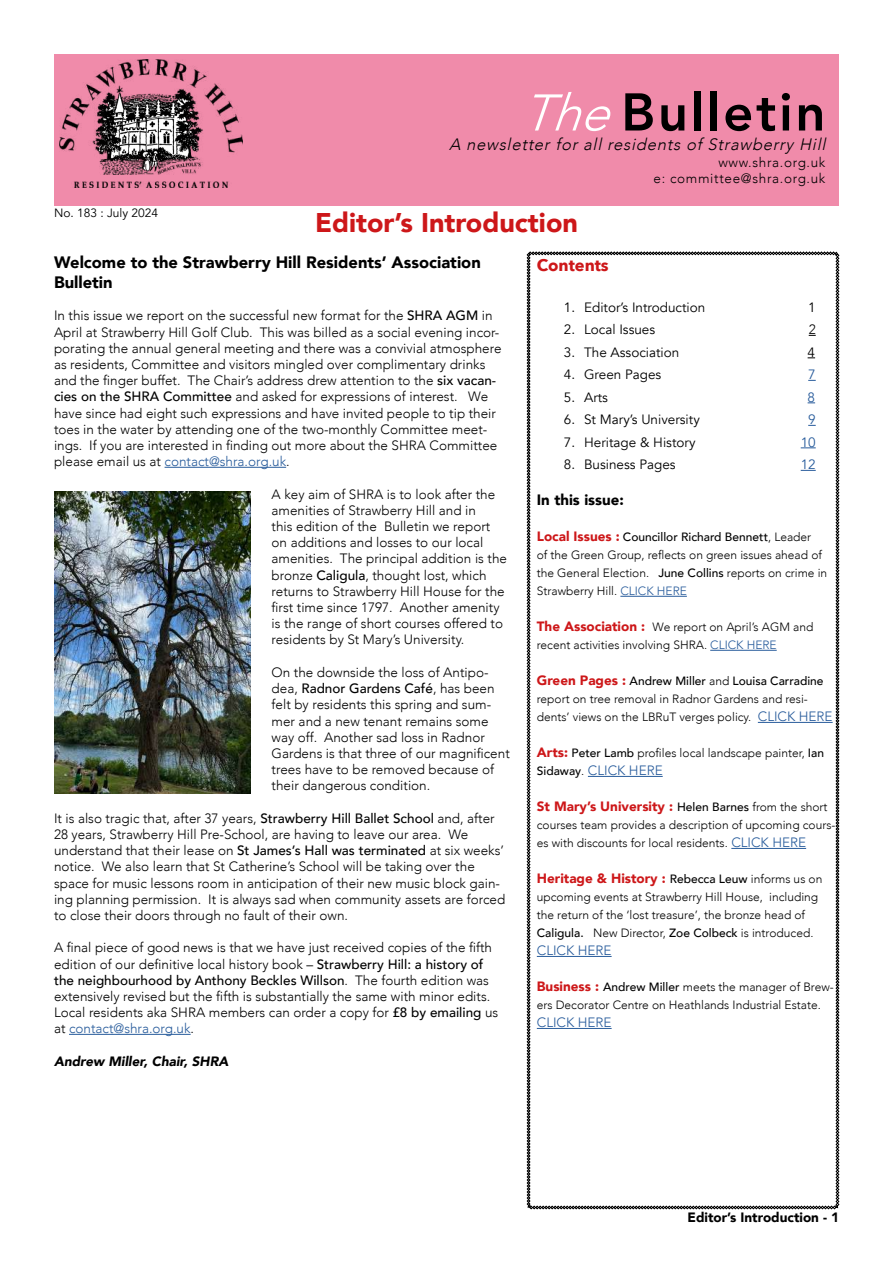
<style>
.page{position:relative;width:893px;height:1263px;background:#fff}
.page>*{position:absolute;margin:0;border:0;box-sizing:border-box;transform-origin:0 0}
.t1{font:800 52.5px "Avenir";letter-spacing:.05em;color:#000}
.t2{font:900 27px "Avenir";color:#cd1719}
.t3{font:900 16.5px/19.8px "Avenir";color:#000}
.t4{font:italic 300 16.5px "Avenir";color:#000}
.t5{font:700 16.5px "Avenir Next";color:#cd1719}
.t6{font:900 15px "Avenir";color:#000}
.t7{font:300 13.5px/16.2px "Avenir";color:#000}
.t8{font:13.5px "Avenir";color:#000}
.t9{font:900 13.5px "Avenir";color:#cd1719}
.t10{font:300 13.5px/16.2px "Avenir";letter-spacing:.05em;color:#000;text-align:right}
.t11{font:300 13.5px "Avenir";color:#275b9b}
.t12{font:italic 900 13.5px "Avenir";color:#000}
.t13{font:900 13.5px "Avenir";color:#000}
.t14{font:13.5px "Avenir";color:#275b9b}
.t15{font:300 12px/18px "Avenir";color:#000}
.t16{font:12px "Avenir";color:#000}
.s1{font-weight:300;font-style:italic;font-size:51px;color:#fff}
.s2{font-weight:500}
.s3{color:#275b9b}
.s4{font-weight:900;font-size:13.5px;color:#cd1719}
.s5{font-size:13.5px;color:#275b9b}
.s6{font-weight:500;font-size:12px;color:#000}
.s7{font-size:12px;color:#000}
.s8{font-weight:300;font-size:12px;color:#000}
</style>
<div class="page">
<div style="left:54px;top:54px;width:785px;height:151px;background:#f08baa"></div>
<hr style="left:165px;top:467px;width:121px;height:1px;background:#275b9b">
<hr style="left:69px;top:1034px;width:122px;height:1px;background:#275b9b">
<img style="left:59px;top:60px;width:184px;height:128px">
<svg style="left:527px;top:252px;width:312px;height:957px"></svg>
<img style="left:54px;top:491px;width:197px;height:302px">
<h1 class="t1" style="left:522px;top:71px;width:305px"><span class="s1">The</span>Bulletin</h1>
<p class="t4" style="left:449px;top:135px;width:382px">A newsletter for all residents of Strawberry Hill</p>
<p class="t10" style="left:653px;top:154px;width:173px">www.shra.org.uk<br>e: committee@shra.org.uk</p>
<p class="t16" style="left:54px;top:206px;width:106px">No. 183 : July 2024</p>
<p class="t3" style="left:54px;top:252px;width:428px">Welcome to the Strawberry Hill Residents’ Association<br>Bulletin</p>
<p class="t7" style="left:54px;top:308px;width:449px">In this issue we report on the successful new format for the <span class="s2">SHRA AGM</span> in April at Strawberry Hill Golf Club. This was billed as a social evening incor&shy;porating the annual general meeting and there was a convivial atmosphere as residents, Committee and visitors mingled over complimentary drinks and the finger buffet. The Chair’s address drew attention to the <span class="s2">six vacan&shy;cies on the SHRA Committee</span> and asked for expressions of interest. We have since had eight such expressions and have invited people to tip their toes in the water by attending one of the two-monthly Committee meet&shy;ings. If you are interested in finding out more about the SHRA Committee please email us at <span class="s3">contact@shra.org.uk</span>.</p>
<p class="t7" style="left:272px;top:486px;width:237px">A key aim of SHRA is to look after the amenities of Strawberry Hill and in<br>this edition of the Bulletin we report on additions and losses to our local amenities. The principal addition is the bronze <span class="s2">Caligula</span>, thought lost, which returns to Strawberry Hill House for the first time since 1797. Another amenity is the range of short courses offered to residents by St Mary’s University.</p>
<p class="t7" style="left:272px;top:664px;width:240px">On the downside the loss of Antipo&shy;dea, <span class="s2">Radnor Gardens Café</span>, has been felt by residents this spring and sum&shy;mer and a new tenant remains some way off. Another sad loss in Radnor Gardens is that three of our magnificent trees have to be removed because of their dangerous condition.</p>
<p class="t7" style="left:54px;top:810px;width:453px">It is also tragic that, after 37 years, <span class="s2">Strawberry Hill Ballet School</span> and, after 28 years, Strawberry Hill Pre-School, are having to leave our area. We understand that their lease on <span class="s2">St James’s Hall was terminated</span> at six weeks’ notice. We also learn that St Catherine’s School will be taking over the space for music lessons room in anticipation of their new music block gain&shy;ing planning permission. It is always sad when community assets are forced to close their doors through no fault of their own.</p>
<p class="t7" style="left:54px;top:939px;width:446px">A final piece of good news is that we have just received copies of the fifth edition of our definitive local history book – <span class="s2">Strawberry Hill: a history of the neighbourhood by Anthony Beckles Willson</span>. The fourth edition was extensively revised but the fifth is substantially the same with minor edits.<br>Local residents aka SHRA members can order a copy for <span class="s2">£8 by emailing</span> us at <span class="s3">contact@shra.org.uk</span>.</p>
<p class="t12" style="left:54px;top:1050px;width:176px">Andrew Miller, Chair, SHRA</p>
<h2 class="t2" style="left:315px;top:200px;width:264px">Editor’s Introduction</h2>
<p class="t5" style="left:537px;top:251px;width:73px">Contents</p>
<p class="t8" style="left:564px;top:299px;width:143px">1. Editor’s Introduction</p>
<p class="t8" style="left:808px;top:299px;width:9px">1</p>
<p class="t8" style="left:564px;top:322px;width:93px">2. Local Issues</p>
<p class="t7" style="left:809px;top:322px;width:9px">2</p>
<p class="t8" style="left:564px;top:344px;width:117px">3. The Association</p>
<p class="t8" style="left:808px;top:344px;width:9px">4</p>
<p class="t8" style="left:564px;top:367px;width:99px">4. Green Pages</p>
<p class="t14" style="left:808px;top:367px;width:9px">7</p>
<p class="t8" style="left:564px;top:389px;width:46px">5. Arts</p>
<p class="t14" style="left:808px;top:389px;width:9px">8</p>
<p class="t8" style="left:564px;top:412px;width:137px">6. St Mary’s University</p>
<p class="t14" style="left:808px;top:412px;width:9px">9</p>
<p class="t8" style="left:564px;top:434px;width:133px">7. Heritage &amp; History</p>
<p class="t14" style="left:801px;top:434px;width:17px">10</p>
<p class="t8" style="left:564px;top:457px;width:113px">8. Business Pages</p>
<p class="t14" style="left:801px;top:457px;width:17px">12</p>
<p class="t6" style="left:537px;top:487px;width:88px">In this issue:</p>
<p class="t15" style="left:537px;top:528px;width:292px"><span class="s4">Local Issues :</span> <span class="s2">Councillor Richard Bennett</span>, Leader<br>of the Green Group, reflects on green issues ahead of the General Election. <span class="s2">June Collins</span> reports on crime in Strawberry Hill. <span class="s3">CLICK HERE</span></p>
<p class="t15" style="left:537px;top:618px;width:278px"><span class="s4">The Association :</span> We report on April’s AGM and recent activities involving SHRA. <span class="s3">CLICK HERE</span></p>
<p class="t15" style="left:537px;top:672px;width:297px"><span class="s4">Green Pages :</span> <span class="s2">Andrew Miller</span> and <span class="s2">Louisa Carradine </span>report on tree removal in Radnor Gardens and resi&shy;dents’ views on the LBRuT verges policy. <span class="s5">CLICK HERE</span></p>
<p class="t15" style="left:537px;top:744px;width:289px"><span class="s4">Arts:</span> <span class="s2">Peter Lamb</span> profiles local landscape painter, <span class="s2">Ian</span></p>
<p class="t11" style="left:537px;top:763px;width:127px"><span class="s6">Sidaway</span><span class="s7">.</span> CLICK HERE</p>
<p class="t9" style="left:537px;top:795px;width:292px">St Mary’s University : <span class="s6">Helen Barnes</span> <span class="s8">from the short</span></p>
<p class="t15" style="left:537px;top:816px;width:300px">courses team provides a description of upcoming cours&shy;es with discounts for local residents. <span class="s5">CLICK HERE</span></p>
<p class="t9" style="left:537px;top:867px;width:287px">Heritage &amp; History : <span class="s6">Rebecca Leuw</span> <span class="s8">informs us on</span></p>
<p class="t15" style="left:537px;top:888px;width:283px">upcoming events at Strawberry Hill House, including the return of the ‘lost treasure’, the bronze head of<br><span class="s2">Caligula.</span> New Director, <span class="s2">Zoe Colbeck</span> is introduced.</p>
<p class="t11" style="left:537px;top:943px;width:76px">CLICK HERE</p>
<p class="t15" style="left:537px;top:978px;width:298px"><span class="s4">Business :</span> <span class="s2">Andrew Miller</span> meets the manager of Brew&shy;ers Decorator Centre on Heathlands Industrial Estate.</p>
<p class="t11" style="left:537px;top:1015px;width:76px">CLICK HERE</p>
<p class="t13" style="left:687px;top:1206px;width:153px">Editor’s Introduction - 1</p>
</div>
